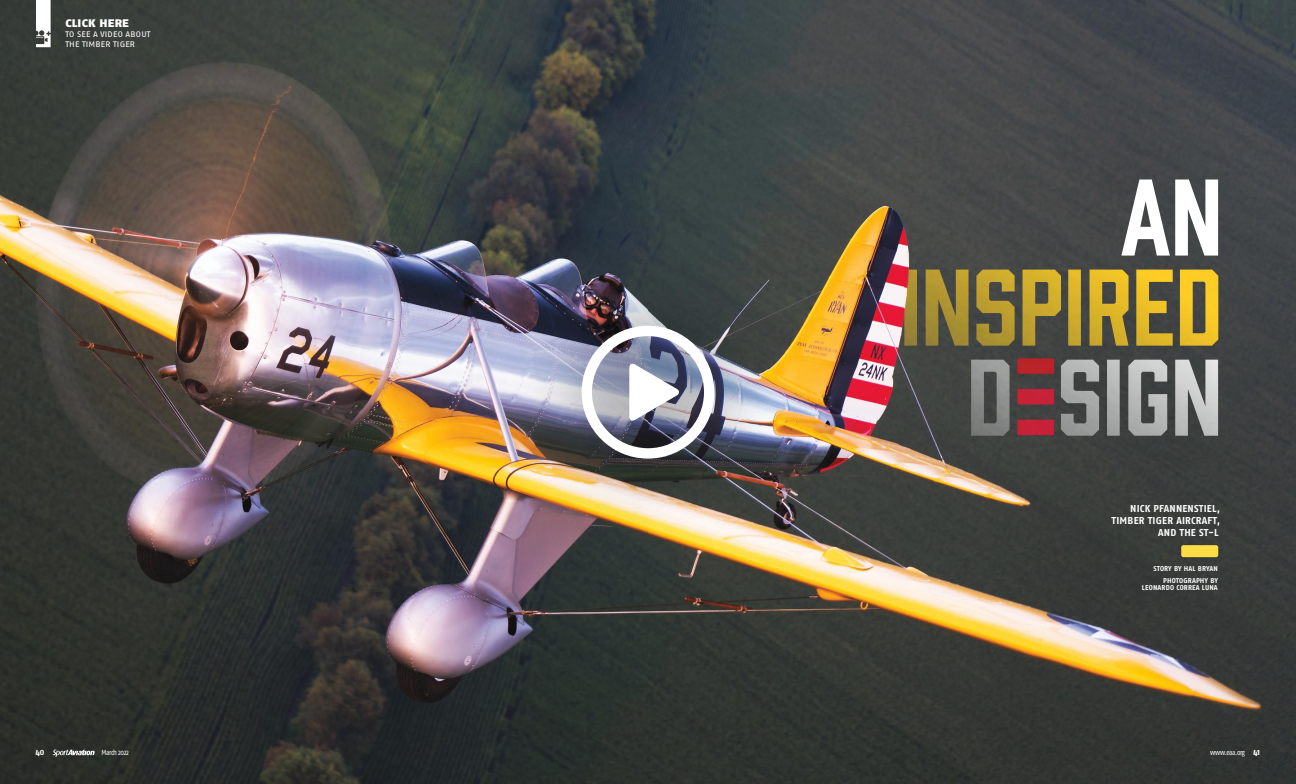
<style>
.page{position:relative;width:1296px;height:784px;background:#fff}
.page>*{position:absolute;margin:0;border:0;box-sizing:border-box;transform-origin:0 0}
.t1{font:900 11px "Fago OT Extd";letter-spacing:.02em;color:#fff}
.t2{font:700 10px/12px "Fago OT";letter-spacing:.02em;color:#fff;text-align:right}
.t3{font:700 condensed 9px "Fago OT";color:#fff}
.t4{font:8px/10px "Fago OT Extd";letter-spacing:.02em;color:#fff}
.t5{font:condensed 7.5px "Fago OT";letter-spacing:-.045em;color:#fff}
.t6{font:700 7px/12px "Fago OT";letter-spacing:.02em;color:#fff;text-align:right}
.s1{font-weight:700;font-size:9px}
</style>
<div class="page">
<img style="left:0;top:0;width:1296px;height:783px">
<svg style="left:36px;top:0;width:15px;height:47px"></svg>
<svg style="left:53px;top:749px;width:42px;height:7px"></svg>
<img style="left:1121px;top:179px;width:107px;height:76px">
<img style="left:904px;top:269px;width:321px;height:76px">
<img style="left:971px;top:359px;width:247px;height:76px">
<div style="left:1181px;top:545px;width:37px;height:12px;background:#fedd44;border-radius:2px"></div>
<svg style="left:582px;top:325px;width:132px;height:133px"></svg>
<p class="t1" style="left:66px;top:17px;width:65px">CLICK HERE</p>
<p class="t4" style="left:66px;top:29px;width:86px">TO SEE A VIDEO ABOUT<br>THE TIMBER TIGER</p>
<p class="t3" style="left:36px;top:748px;width:10px">40</p>
<p class="t5" style="left:102px;top:748px;width:29px">March 2022</p>
<p class="t2" style="left:1112px;top:503px;width:110px">NICK PFANNENSTIEL,<br>TIMBER TIGER AIRCRAFT,<br>AND THE ST-L</p>
<p class="t6" style="left:1153px;top:563px;width:66px">STORY BY HAL BRYAN<br>PHOTOGRAPHY BY</p>
<p class="t6" style="left:1142px;top:582px;width:77px">LEONARDO CORREA LUNA</p>
<p class="t5" style="left:1210px;top:748px;width:51px">www.eaa.org <span class="s1">41</span></p>
</div>
